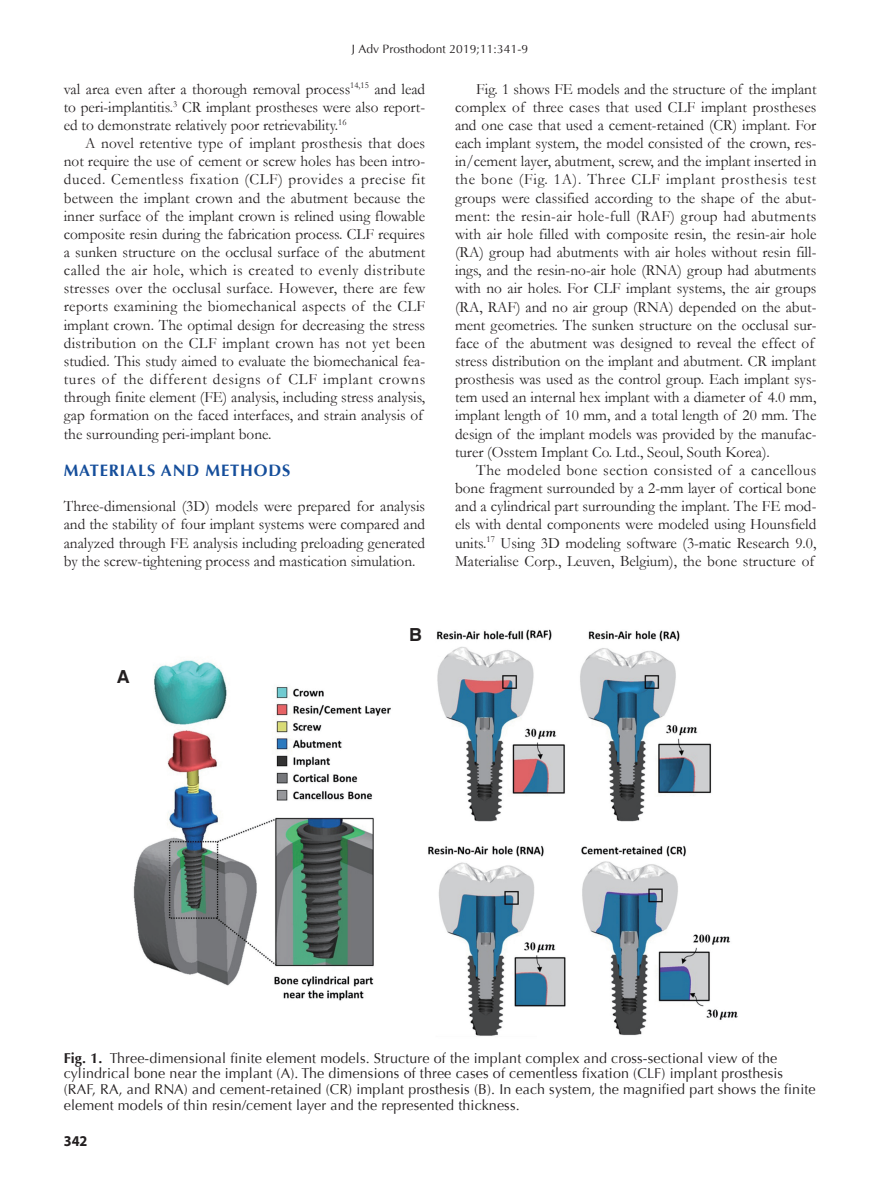
<style>
.page{position:relative;width:893px;height:1191px;background:#fff}
.page>*{position:absolute;margin:0;border:0;box-sizing:border-box;transform-origin:0 0}
.t1{font:700 18px "Helvetica";color:#231f20}
.t2{font:700 16.5px "Optima";letter-spacing:.05em;color:#154e9b}
.t3{font:15.75px/18.1px "Garamond";color:#231f20;text-align:justify}
.t4{font:700 15px "Myriad Pro";color:#231f20;scale:.95 1}
.t5{font:14.25px/15.8px "Optima";letter-spacing:.01em;color:#231f20}
.t6{font:12px "Optima";letter-spacing:.01em;color:#231f20}
.s1{font-weight:700}
</style>
<div class="page">
<img style="left:133px;top:629px;width:605px;height:407px">
<p class="t6" style="left:352px;top:42px;width:178px">J Adv Prosthodont 2019;11:341-9</p>
<p class="t3" style="left:64px;top:79px;width:363px">val area even after a thorough removal process<sup>14,15</sup> and lead to peri-implantitis.<sup>3</sup> CR implant prostheses were also report&shy;ed to demonstrate relatively poor retrievability.<sup>16</sup></p>
<p class="t3" style="left:64px;top:134px;width:363px;text-align:left;text-indent:21px">A novel retentive type of implant prosthesis that does not require the use of cement or screw holes has been intro&shy;duced. Cementless fixation (CLF) provides a precise fit between the implant crown and the abutment because the inner surface of the implant crown is relined using flowable composite resin during the fabrication process. CLF requires a sunken structure on the occlusal surface of the abutment called the air hole, which is created to evenly distribute stresses over the occlusal surface. However, there are few reports examining the biomechanical aspects of the CLF implant crown. The optimal design for decreasing the stress distribution on the CLF implant crown has not yet been studied. This study aimed to evaluate the biomechanical fea&shy;tures of the different designs of CLF implant crowns through finite element (FE) analysis, including stress analysis, gap formation on the faced interfaces, and strain analysis of the surrounding peri-implant bone.</p>
<p class="t2" style="left:64px;top:461px;width:228px">MATERIALS AND METHODS</p>
<p class="t3" style="left:64px;top:497px;width:363px">Three-dimensional (3D) models were prepared for analysis and the stability of four implant systems were compared and analyzed through FE analysis including preloading generated by the screw-tightening process and mastication simulation.</p>
<p class="t1" style="left:117px;top:666px;width:14px">A</p>
<p class="t1" style="left:409px;top:623px;width:14px">B</p>
<p class="t3" style="left:455px;top:79px;width:363px;text-align:left;text-indent:21px">Fig. 1 shows FE models and the structure of the implant complex of three cases that used CLF implant prostheses and one case that used a cement-retained (CR) implant. For each implant system, the model consisted of the crown, res&shy;in/cement layer, abutment, screw, and the implant inserted in the bone (Fig. 1A). Three CLF implant prosthesis test groups were classified according to the shape of the abut&shy;ment: the resin-air hole-full (RAF) group had abutments with air hole filled with composite resin, the resin-air hole (RA) group had abutments with air holes without resin fill&shy;ings, and the resin-no-air hole (RNA) group had abutments with no air holes. For CLF implant systems, the air groups (RA, RAF) and no air group (RNA) depended on the abut&shy;ment geometries. The sunken structure on the occlusal sur&shy;face of the abutment was designed to reveal the effect of stress distribution on the implant and abutment. CR implant prosthesis was used as the control group. Each implant sys&shy;tem used an internal hex implant with a diameter of 4.0 mm, implant length of 10 mm, and a total length of 20 mm. The design of the implant models was provided by the manufac&shy;turer (Osstem Implant Co. Ltd., Seoul, South Korea).</p>
<p class="t3" style="left:455px;top:460px;width:363px;text-indent:21px">The modeled bone section consisted of a cancellous bone fragment surrounded by a 2-mm layer of cortical bone and a cylindrical part surrounding the implant. The FE mod&shy;els with dental components were modeled using Hounsfield units.<sup>17</sup> Using 3D modeling software (3-matic Research 9.0, Materialise Corp., Leuven, Belgium), the bone structure of</p>
<p class="t5" style="left:64px;top:1050px;width:753px"><span class="s1">Fig. 1.</span> Three-dimensional finite element models. Structure of the implant complex and cross-sectional view of the cylindrical bone near the implant (A). The dimensions of three cases of cementless fixation (CLF) implant prosthesis (RAF, RA, and RNA) and cement-retained (CR) implant prosthesis (B). In each system, the magnified part shows the finite element models of thin resin/cement layer and the represented thickness.</p>
<p class="t4" style="left:64px;top:1131px;width:26px">342</p>
</div>
